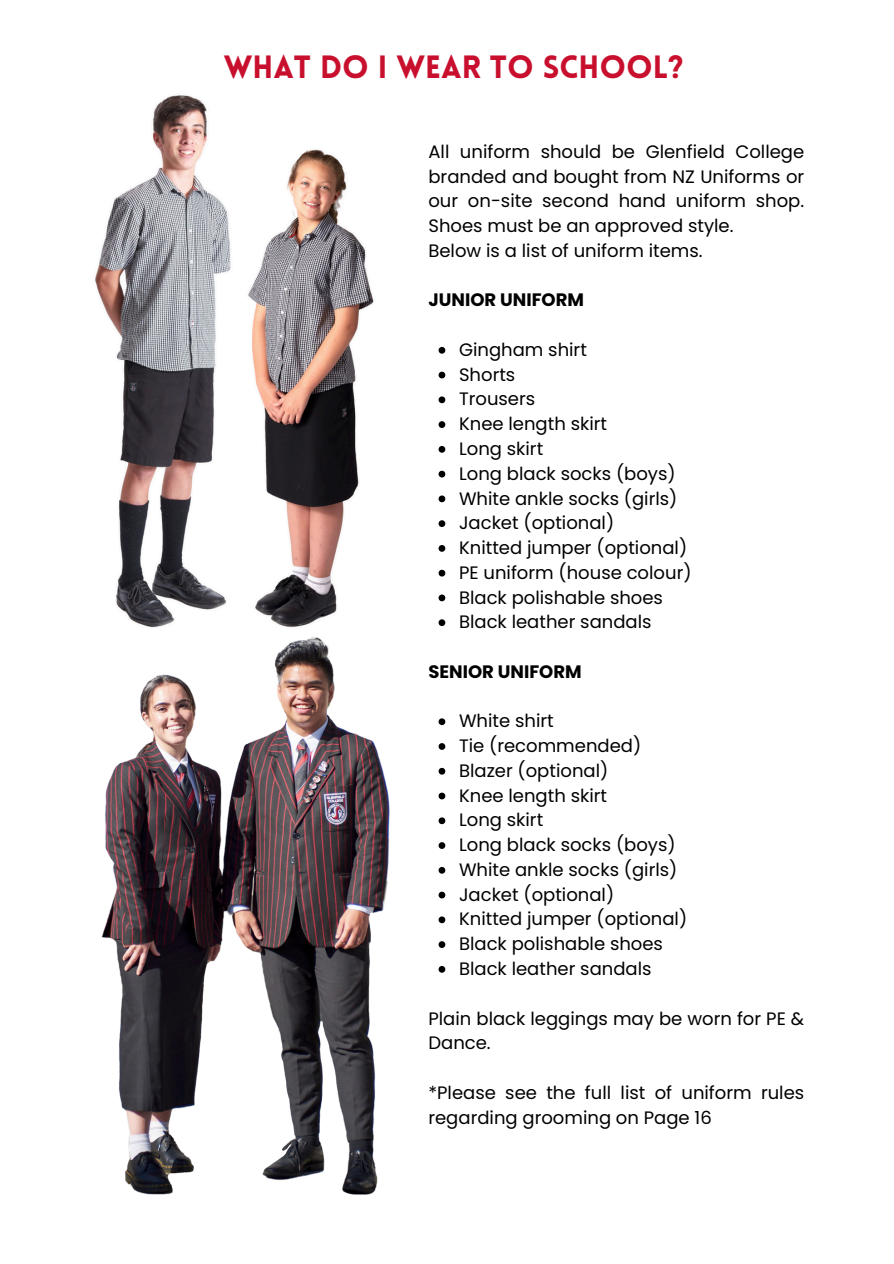
<style>
.page{position:relative;width:894px;height:1264px;background:#fff}
.page>*{position:absolute;margin:0;border:0;box-sizing:border-box;transform-origin:0 0}
.t1{font:900 31.5px "Lovelo";color:#c8102e}
.t2{font:18px/24.8px "Poppins";color:#000}
.t3{font:700 18px "Poppins";color:#000}
</style>
<div class="page">
<img style="left:95px;top:95px;width:279px;height:533px">
<img style="left:101px;top:636px;width:345px;height:559px">
<svg style="left:438px;top:347px;width:7px;height:7px"></svg>
<svg style="left:438px;top:372px;width:7px;height:6px"></svg>
<svg style="left:438px;top:396px;width:7px;height:7px"></svg>
<svg style="left:438px;top:421px;width:7px;height:7px"></svg>
<svg style="left:438px;top:446px;width:7px;height:7px"></svg>
<svg style="left:438px;top:471px;width:7px;height:6px"></svg>
<svg style="left:438px;top:495px;width:7px;height:7px"></svg>
<svg style="left:438px;top:520px;width:7px;height:7px"></svg>
<svg style="left:438px;top:545px;width:7px;height:7px"></svg>
<svg style="left:438px;top:570px;width:7px;height:6px"></svg>
<svg style="left:438px;top:594px;width:7px;height:7px"></svg>
<svg style="left:438px;top:619px;width:7px;height:7px"></svg>
<svg style="left:438px;top:718px;width:7px;height:7px"></svg>
<svg style="left:438px;top:743px;width:7px;height:7px"></svg>
<svg style="left:438px;top:768px;width:7px;height:6px"></svg>
<svg style="left:438px;top:792px;width:7px;height:7px"></svg>
<svg style="left:438px;top:817px;width:7px;height:7px"></svg>
<svg style="left:438px;top:842px;width:7px;height:7px"></svg>
<svg style="left:438px;top:867px;width:7px;height:6px"></svg>
<svg style="left:438px;top:891px;width:7px;height:7px"></svg>
<svg style="left:438px;top:916px;width:7px;height:7px"></svg>
<svg style="left:438px;top:941px;width:7px;height:7px"></svg>
<svg style="left:438px;top:966px;width:7px;height:6px"></svg>
<h1 class="t1" style="left:224px;top:54px;width:461px">WHAT DO I WEAR TO SCHOOL?</h1>
<p class="t2" style="left:428px;top:139px;width:377px;text-align:justify">All uniform should be Glenfield College branded and bought from NZ Uniforms or our on-site second hand uniform shop.<br>Shoes must be an approved style.</p>
<p class="t2" style="left:428px;top:238px;width:275px">Below is a list of uniform items.</p>
<p class="t3" style="left:428px;top:287px;width:157px">JUNIOR UNIFORM</p>
<h2 class="t2" style="left:459px;top:337px;width:129px">Gingham shirt</h2>
<p class="t2" style="left:459px;top:362px;width:58px">Shorts</p>
<p class="t2" style="left:459px;top:387px;width:78px">Trousers</p>
<p class="t2" style="left:459px;top:411px;width:149px">Knee length skirt</p>
<p class="t2" style="left:459px;top:436px;width:86px">Long skirt</p>
<p class="t2" style="left:459px;top:461px;width:218px">Long black socks (boys)</p>
<p class="t2" style="left:459px;top:486px;width:220px">White ankle socks (girls)</p>
<p class="t2" style="left:459px;top:510px;width:157px">Jacket (optional)</p>
<p class="t2" style="left:459px;top:535px;width:229px">Knitted jumper (optional)</p>
<p class="t2" style="left:459px;top:560px;width:234px">PE uniform (house colour)</p>
<p class="t2" style="left:459px;top:585px;width:205px">Black polishable shoes</p>
<p class="t2" style="left:459px;top:609px;width:194px">Black leather sandals</p>
<p class="t3" style="left:428px;top:659px;width:155px">SENIOR UNIFORM</p>
<h2 class="t2" style="left:459px;top:708px;width:96px">White shirt</h2>
<p class="t2" style="left:459px;top:733px;width:184px">Tie (recommended)</p>
<p class="t2" style="left:459px;top:758px;width:151px">Blazer (optional)</p>
<p class="t2" style="left:459px;top:783px;width:149px">Knee length skirt</p>
<p class="t2" style="left:459px;top:807px;width:86px">Long skirt</p>
<p class="t2" style="left:459px;top:832px;width:218px">Long black socks (boys)</p>
<p class="t2" style="left:459px;top:857px;width:220px">White ankle socks (girls)</p>
<p class="t2" style="left:459px;top:882px;width:157px">Jacket (optional)</p>
<p class="t2" style="left:459px;top:906px;width:229px">Knitted jumper (optional)</p>
<p class="t2" style="left:459px;top:931px;width:205px">Black polishable shoes</p>
<p class="t2" style="left:459px;top:956px;width:194px">Black leather sandals</p>
<p class="t2" style="left:428px;top:1005px;width:377px">Plain black leggings may be worn for PE &amp;<br>Dance.</p>
<p class="t2" style="left:428px;top:1080px;width:377px">*Please see the full list of uniform rules regarding grooming on Page 16</p>
</div>
